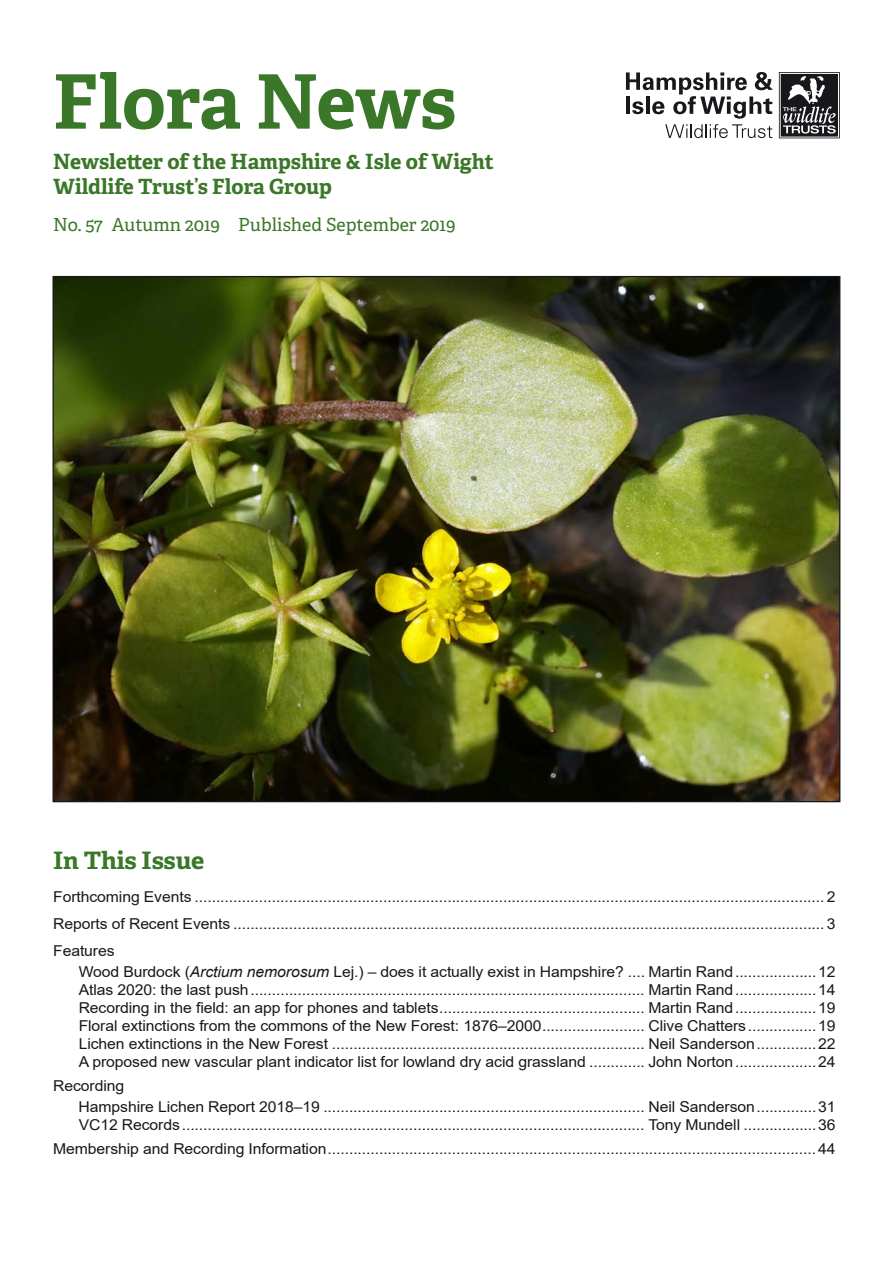
<style>
.page{position:relative;width:893px;height:1263px;background:#fff}
.page>*{position:absolute;margin:0;border:0;box-sizing:border-box;transform-origin:0 0}
.t1{font:700 75px "Adelle";letter-spacing:-.01em;color:#3a7728}
.t2{font:700 24px "Adelle";letter-spacing:-.005em;color:#3a7728;scale:1.05 1}
.t3{font:700 21px/25.2px "Adelle";color:#3a7728}
.t4{font:18px "Adelle";color:#3a7728}
.t5{font:15px/18px "Arial";letter-spacing:-.005em;color:#1a171c;text-align:justify;scale:1.05 1}
.s1{font-style:italic}
</style>
<div class="page">
<img style="left:55px;top:278px;width:783px;height:522px">
<svg style="left:779px;top:72px;width:61px;height:66px;background:#5b595c"></svg>
<svg style="left:626px;top:72px;width:147px;height:66px"></svg>
<h1 class="t1" style="left:53px;top:48px;width:405px">Flora News</h1>
<h3 class="t3" style="left:53px;top:148px;width:442px">Newsletter of the Hampshire &amp; Isle of Wight<br>Wildlife Trust’s Flora Group</h3>
<p class="t4" style="left:53px;top:211px;width:404px">No. 57 Autumn 2019 Published September 2019</p>
<h2 class="t2" style="left:53px;top:843px;width:146px">In This Issue</h2>
<p class="t5" style="left:53px;top:883px;width:747px;line-height:27px">Forthcoming Events ................................................................................................................................................... 2<br>Reports of Recent Events .......................................................................................................................................... 3<br>Features</p>
<p class="t5" style="left:79px;top:962px;width:722px">Wood Burdock (<span class="s1">Arctium nemorosum</span> Lej.) – does it actually exist in Hampshire? .... Martin Rand...................12<br>Atlas 2020: the last push............................................................................................ Martin Rand...................14<br>Recording in the field: an app for phones and tablets................................................ Martin Rand...................19<br>Floral extinctions from the commons of the New Forest: 1876–2000........................ Clive Chatters................19<br>Lichen extinctions in the New Forest ......................................................................... Neil Sanderson..............22<br>A proposed new vascular plant indicator list for lowland dry acid grassland ............. John Norton...................24</p>
<p class="t5" style="left:79px;top:1075px;width:722px;line-height:21px;text-indent:-26px">Recording<br>Hampshire Lichen Report 2018–19 ........................................................................... Neil Sanderson..............31</p>
<p class="t5" style="left:53px;top:1112px;width:747px;line-height:24px;text-align:right">VC12 Records............................................................................................................ Tony Mundell .................36<br>Membership and Recording Information..................................................................................................................44</p>
</div>
